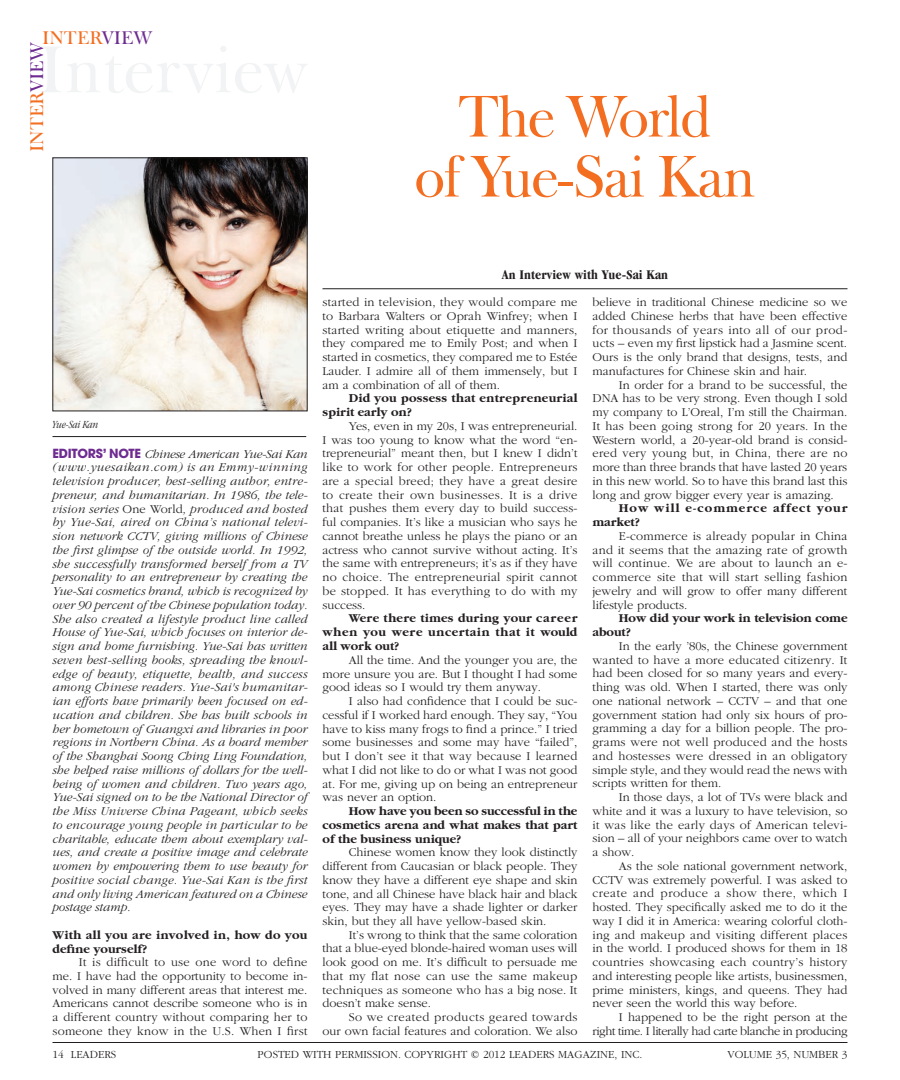
<style>
.page{position:relative;width:900px;height:1080px;background:#fff}
.page>*{position:absolute;margin:0;border:0;box-sizing:border-box;transform-origin:0 0}
.t1{font:60px/60px "Frys Baskerville BT";letter-spacing:-.04em;color:#f36e21;text-align:center}
.t2{font:18.75px "Frys Baskerville BT";color:#f36e21}
.t3{font:700 condensed 13.75px "Garamond";letter-spacing:.01em;color:#231f20}
.t4{font:300 12.5px/13.8px "Garamond";color:#231f20;text-align:justify}
.t5{font:italic 300 12.5px/13.8px "Garamond";color:#231f20}
.t6{font:700 12.5px/13.8px "Garamond";color:#231f20;text-align:justify}
.t7{font:700 12.5px/13.8px "Garamond";letter-spacing:.02em;color:#231f20}
.t8{font:300 12.5px/13.8px "Garamond";letter-spacing:-.03em;color:#231f20;text-align:right}
.t9{font:700 12.5px/13.8px "Garamond";letter-spacing:.08em;color:#231f20}
.t10{font:300 11.25px "Garamond";color:#231f20}
.t11{font:italic 300 condensed 11.25px "Garamond";color:#231f20}
.s1{color:#6e2c91}
.s2{font-family:"Avant Garde";font-weight:700;font-style:normal;color:#6e2c91}
.s3{font-style:normal}
</style>
<div class="page">
<img style="left:54px;top:160px;width:252px;height:249px">
<div style="left:52px;top:158px;width:256px;height:253px;border:1px solid #231f20"></div>
<hr style="left:52px;top:436px;width:254px;height:1px;background:#231f20">
<hr style="left:322px;top:288px;width:526px;height:1px;background:#231f20">
<hr style="left:52px;top:1042px;width:796px;height:1px;background:#231f20">
<h2 class="t2" style="left:42px;top:26px;width:112px">INTER<span class="s1">VIEW</span></h2>
<h2 class="t2" style="left:25px;top:152px;width:112px;rotate:-90deg">INTER<span class="s1">VIEW</span></h2>
<h1 class="t1" style="left:414px;top:85px;width:343px">The World<br>of Yue-Sai Kan</h1>
<p class="t11" style="left:52px;top:418px;width:48px">Yue-Sai Kan</p>
<p class="t5" style="left:52px;top:447px;width:261px"><span class="s2">EDITORS’ NOTE</span> Chinese American Yue-Sai Kan (www. yuesaikan.com) is an Emmy-winning television producer, best-selling author, entre&shy;preneur, and humanitarian. In 1986, the tele&shy;vision series <span class="s3">One World</span>, produced and hosted by Yue-Sai, aired on China’s national televi&shy;sion network CCTV, giving millions ofChinese the first glimpse ofthe outside world. In 1992, she successfully transformed herselffrom a TV personality to an entrepreneur by creating the Yue-Sai cosmetics brand, which is recognized by over 90 percent ofthe Chinese population today.<br>She also created a lifestyle product line called House ofYue-Sai, which focuses on interior de&shy;sign and home furnishing. Yue-Sai has written seven best-selling books, spreading the knowl&shy;edge ofbeauty, etiquette, health, and success among Chinese readers. Yue-Sai's humanitar&shy;ian efforts have primarily been focused on ed&shy;ucation and children. She has built schools in her hometown ofGuangxi and libraries in poor regions in Northern China. As a board member ofthe Shanghai Soong Ching Ling Foundation, she helped raise millions ofdollars for the well&shy;being ofwomen and children. Two years ago, Yue-Sai signed on to be the National Director of the Miss Universe China Pageant, which seeks to encourage young people in particular to be charitable, educate them about exemplary val&shy;ues, and create a positive image and celebrate women by empowering them to use beauty for positive social change. Yue-Sai Kan is the first and only living American featured on a Chinese postage stamp.</p>
<p class="t7" style="left:52px;top:928px;width:256px">With all you are involved in, how do you define yourself?</p>
<p class="t4" style="left:52px;top:956px;width:257px;text-indent:26px">It is difficult to use one word to define me. I have had the opportunity to become in&shy;volved in many different areas that interest me.<br>Americans cannot describe someone who is in a different country without comparing her to someone they know in the U.S. When I first</p>
<p class="t3" style="left:502px;top:267px;width:168px">An Interview with Yue-Sai Kan</p>
<p class="t4" style="left:322px;top:296px;width:257px">started in television, they would compare me to Barbara Walters or Oprah Winfrey; when I started writing about etiquette and manners, they compared me to Emily Post; and when I started in cosmetics, they compared me to Estée Lauder. I admire all of them immensely, but I am a combination of all of them.</p>
<p class="t7" style="left:322px;top:392px;width:256px;text-indent:26px">Did you possess that entrepreneurial spirit early on?</p>
<p class="t4" style="left:322px;top:419px;width:257px;text-indent:26px">Yes, even in my 20s, I was entrepreneurial.<br>I was too young to know what the word “en&shy;trepreneurial” meant then, but I knew I didn’t like to work for other people. Entrepreneurs are a special breed; they have a great desire to create their own businesses. It is a drive that pushes them every day to build success&shy;ful companies. It’s like a musician who says he cannot breathe unless he plays the piano or an actress who cannot survive without acting. It’s the same with entrepreneurs; it’s as if they have no choice. The entrepreneurial spirit cannot be stopped. It has everything to do with my success.</p>
<p class="t6" style="left:322px;top:612px;width:256px;text-indent:26px">Were there times during your career when you were uncertain that it would all work out?</p>
<p class="t4" style="left:322px;top:653px;width:256px;text-indent:26px">All the time. And the younger you are, the more unsure you are. But I thought I had some good ideas so I would try them anyway.</p>
<p class="t4" style="left:322px;top:694px;width:257px;text-indent:26px">I also had confidence that I could be suc&shy;cessful if I worked hard enough. They say, “You have to kiss many frogs to find a prince.” I tried some businesses and some may have “failed”, but I don’t see it that way because I learned what I did not like to do or what I was not good at. For me, giving up on being an entrepreneur was never an option.</p>
<p class="t6" style="left:322px;top:804px;width:256px;text-indent:26px">How have you been so successful in the cosmetics arena and what makes that part of the business unique?</p>
<p class="t4" style="left:322px;top:846px;width:257px;text-indent:26px">Chinese women know they look distinctly different from Caucasian or black people. They know they have a different eye shape and skin tone, and all Chinese have black hair and black eyes. They may have a shade lighter or darker skin, but they all have yellow-based skin.</p>
<p class="t4" style="left:322px;top:928px;width:257px;text-indent:26px">It’s wrong to think that the same coloration that a blue-eyed blonde-haired woman uses will look good on me. It’s difficult to persuade me that my flat nose can use the same makeup techniques as someone who has a big nose. It doesn’t make sense.</p>
<p class="t4" style="left:322px;top:1011px;width:257px;text-align:right">So we created products geared towards<br>our own facial features and coloration. We also</p>
<p class="t4" style="left:592px;top:296px;width:256px">believe in traditional Chinese medicine so we added Chinese herbs that have been effective for thousands of years into all of our prod&shy;ucts – even my first lipstick had a Jasmine scent.<br>Ours is the only brand that designs, tests, and manufactures for Chinese skin and hair.</p>
<p class="t4" style="left:592px;top:378px;width:257px;text-indent:26px">In order for a brand to be successful, the DNA has to be very strong. Even though I sold my company to L’Oreal, I’m still the Chairman.<br>It has been going strong for 20 years. In the Western world, a 20-year-old brand is consid&shy;ered very young but, in China, there are no more than three brands that have lasted 20 years in this new world. So to have this brand last this long and grow bigger every year is amazing.</p>
<p class="t9" style="left:592px;top:502px;width:256px;text-indent:26px">How will e-commerce affect your market?</p>
<p class="t4" style="left:592px;top:529px;width:257px;text-indent:26px">E-commerce is already popular in China and it seems that the amazing rate of growth will continue. We are about to launch an e&shy;commerce site that will start selling fashion jewelry and will grow to offer many different lifestyle products.</p>
<p class="t6" style="left:592px;top:612px;width:257px;text-indent:26px">How did your work in television come about?</p>
<p class="t4" style="left:592px;top:639px;width:257px;text-indent:26px">In the early ’80s, the Chinese government wanted to have a more educated citizenry. It had been closed for so many years and every&shy;thing was old. When I started, there was only one national network – CCTV – and that one government station had only six hours of pro&shy;gramming a day for a billion people. The pro&shy;grams were not well produced and the hosts and hostesses were dressed in an obligatory simple style, and they would read the news with scripts written for them.</p>
<p class="t4" style="left:592px;top:791px;width:257px;text-indent:26px">In those days, a lot of TVs were black and white and it was a luxury to have television, so it was like the early days of American televi&shy;sion – all of your neighbors came over to watch a show.</p>
<p class="t4" style="left:592px;top:859px;width:257px;text-indent:26px">As the sole national government network, CCTV was extremely powerful. I was asked to create and produce a show there, which I hosted. They specifically asked me to do it the way I did it in America: wearing colorful cloth&shy;ing and makeup and visiting different places in the world. I produced shows for them in 18 countries showcasing each country’s history and interesting people like artists, businessmen, prime ministers, kings, and queens. They had never seen the world this way before.</p>
<p class="t8" style="left:592px;top:1011px;width:257px">I happened to be the right person at the<br>right time. I literally had carte blanche in producing</p>
<p class="t10" style="left:52px;top:1048px;width:65px">14 LEADERS</p>
<p class="t10" style="left:258px;top:1048px;width:386px">POSTED WITH PERMISSION. COPYRIGHT © 2012 LEADERS MAGAZINE, INC.</p>
<p class="t10" style="left:728px;top:1048px;width:121px">VOLUME 35, NUMBER 3</p>
</div>
